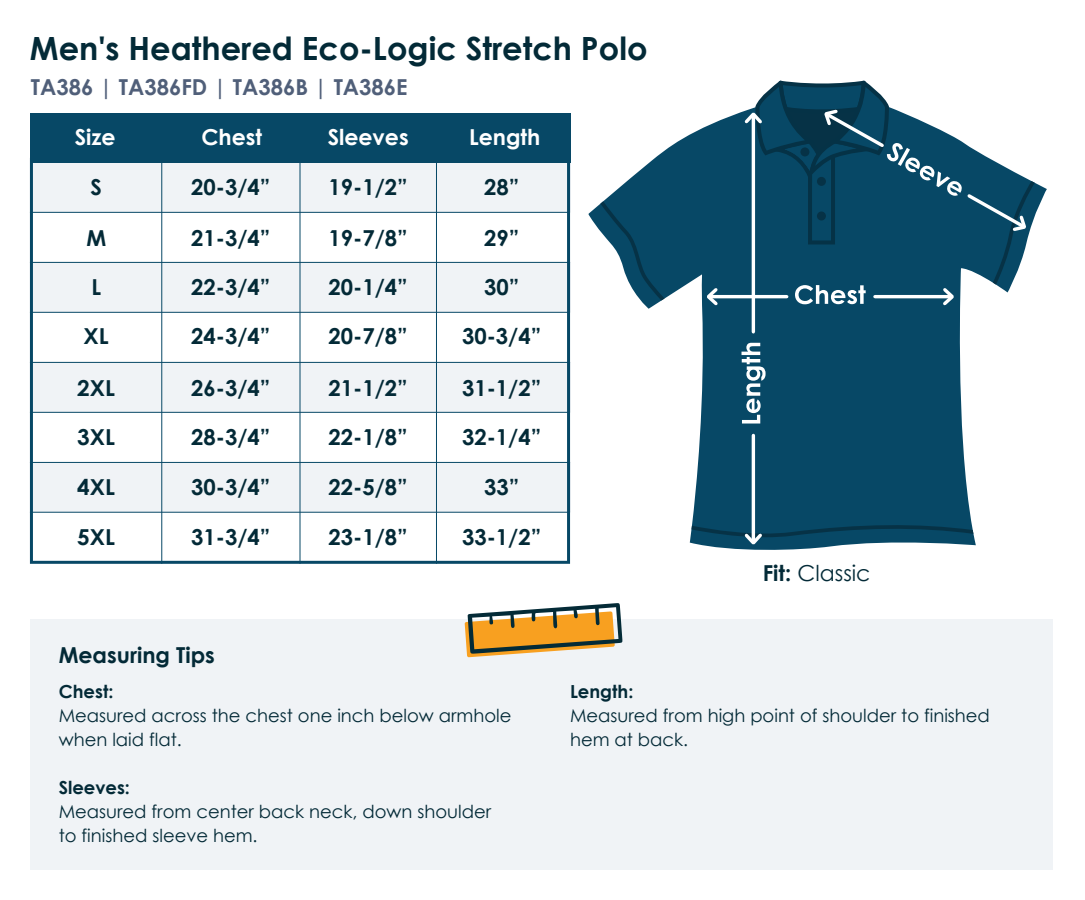
<style>
.page{position:relative;width:1085px;height:900px;background:#fff}
.page>*{position:absolute;margin:0;border:0;box-sizing:border-box;transform-origin:0 0}
.t1{font:700 32px "Century Gothic";color:#032a37}
.t2{font:700 22px "Century Gothic";color:#032a37}
.t3{font:700 22px "Century Gothic";color:#505f79}
.t4{font:700 22px "Century Gothic";color:#fff}
.t5{font:22px "Century Gothic";color:#032a37}
.t6{font:18px/24px "Century Gothic";color:#032a37}
.t7{font:700 18px "Century Gothic";color:#032a37}
.s1{font-weight:700}
</style>
<div class="page">
<div style="left:30px;top:620px;width:1023px;height:250px;background:#f0f3f6"></div>
<svg style="left:465px;top:603px;width:158px;height:54px"></svg>
<svg style="left:588px;top:112px;width:459px;height:438px;fill:#074866"></svg>
<svg style="left:600px;top:201px;width:65px;height:100px"></svg>
<svg style="left:691px;top:523px;width:282px;height:24px;background:#1d556f"></svg>
<hr style="left:752px;top:435px;width:3px;height:105px;background:#fff">
<hr style="left:752px;top:116px;width:3px;height:216px;background:#fff">
<svg style="left:742px;top:343px;width:24px;height:81px"></svg>
<svg style="left:704px;top:285px;width:17px;height:23px"></svg>
<hr style="left:709px;top:295px;width:78px;height:3px;background:#fff">
<svg style="left:742px;top:81px;width:293px;height:227px"></svg>
<div style="left:30px;top:113px;width:540px;height:50px;background:#074866"></div>
<svg style="left:30px;top:163px;width:540px;height:401px"></svg>
<h1 class="t1" style="left:30px;top:24px;width:619px">Men's Heathered Eco-Logic Stretch Polo</h1>
<p class="t3" style="left:31px;top:71px;width:378px">TA386 | TA386FD | TA386B | TA386E</p>
<p class="t4" style="left:75px;top:120px;width:42px">Size</p>
<p class="t4" style="left:201px;top:120px;width:62px">Chest</p>
<p class="t4" style="left:328px;top:120px;width:82px">Sleeves</p>
<p class="t4" style="left:469px;top:120px;width:73px">Length</p>
<p class="t2" style="left:91px;top:170px;width:13px">S</p>
<p class="t2" style="left:191px;top:170px;width:81px">20-3/4”</p>
<p class="t2" style="left:329px;top:170px;width:81px">19-1/2”</p>
<p class="t2" style="left:484px;top:170px;width:37px">28”</p>
<p class="t2" style="left:86px;top:221px;width:21px">M</p>
<p class="t2" style="left:191px;top:221px;width:81px">21-3/4”</p>
<p class="t2" style="left:329px;top:221px;width:81px">19-7/8”</p>
<p class="t2" style="left:484px;top:221px;width:37px">29”</p>
<p class="t2" style="left:91px;top:271px;width:11px">L</p>
<p class="t2" style="left:191px;top:271px;width:81px">22-3/4”</p>
<p class="t2" style="left:329px;top:271px;width:81px">20-1/4”</p>
<p class="t2" style="left:484px;top:271px;width:37px">30”</p>
<p class="t2" style="left:84px;top:320px;width:27px">XL</p>
<p class="t2" style="left:191px;top:320px;width:81px">24-3/4”</p>
<p class="t2" style="left:329px;top:320px;width:81px">20-7/8”</p>
<p class="t2" style="left:462px;top:320px;width:81px">30-3/4”</p>
<p class="t2" style="left:77px;top:372px;width:39px">2XL</p>
<p class="t2" style="left:191px;top:372px;width:81px">26-3/4”</p>
<p class="t2" style="left:329px;top:372px;width:81px">21-1/2”</p>
<p class="t2" style="left:462px;top:372px;width:81px">31-1/2”</p>
<p class="t2" style="left:77px;top:421px;width:39px">3XL</p>
<p class="t2" style="left:191px;top:421px;width:81px">28-3/4”</p>
<p class="t2" style="left:329px;top:421px;width:81px">22-1/8”</p>
<p class="t2" style="left:462px;top:421px;width:81px">32-1/4”</p>
<p class="t2" style="left:77px;top:471px;width:39px">4XL</p>
<p class="t2" style="left:191px;top:471px;width:81px">30-3/4”</p>
<p class="t2" style="left:329px;top:471px;width:81px">22-5/8”</p>
<p class="t2" style="left:484px;top:471px;width:37px">33”</p>
<p class="t2" style="left:77px;top:521px;width:39px">5XL</p>
<p class="t2" style="left:191px;top:521px;width:81px">31-3/4”</p>
<p class="t2" style="left:329px;top:521px;width:81px">23-1/8”</p>
<p class="t2" style="left:462px;top:521px;width:81px">33-1/2”</p>
<p class="t2" style="left:59px;top:638px;width:158px">Measuring Tips</p>
<p class="t7" style="left:59px;top:678px;width:56px">Chest:</p>
<p class="t6" style="left:59px;top:703px;width:454px">Measured across the chest one inch below armhole when laid flat.</p>
<p class="t7" style="left:59px;top:774px;width:73px">Sleeves:</p>
<p class="t6" style="left:59px;top:799px;width:434px">Measured from center back neck, down shoulder to finished sleeve hem.</p>
<p class="t5" style="left:763px;top:558px;width:109px"><span class="s1">Fit:</span> Classic</p>
<p class="t7" style="left:570px;top:678px;width:65px">Length:</p>
<p class="t6" style="left:570px;top:703px;width:421px">Measured from high point of shoulder to finished hem at back.</p>
</div>
